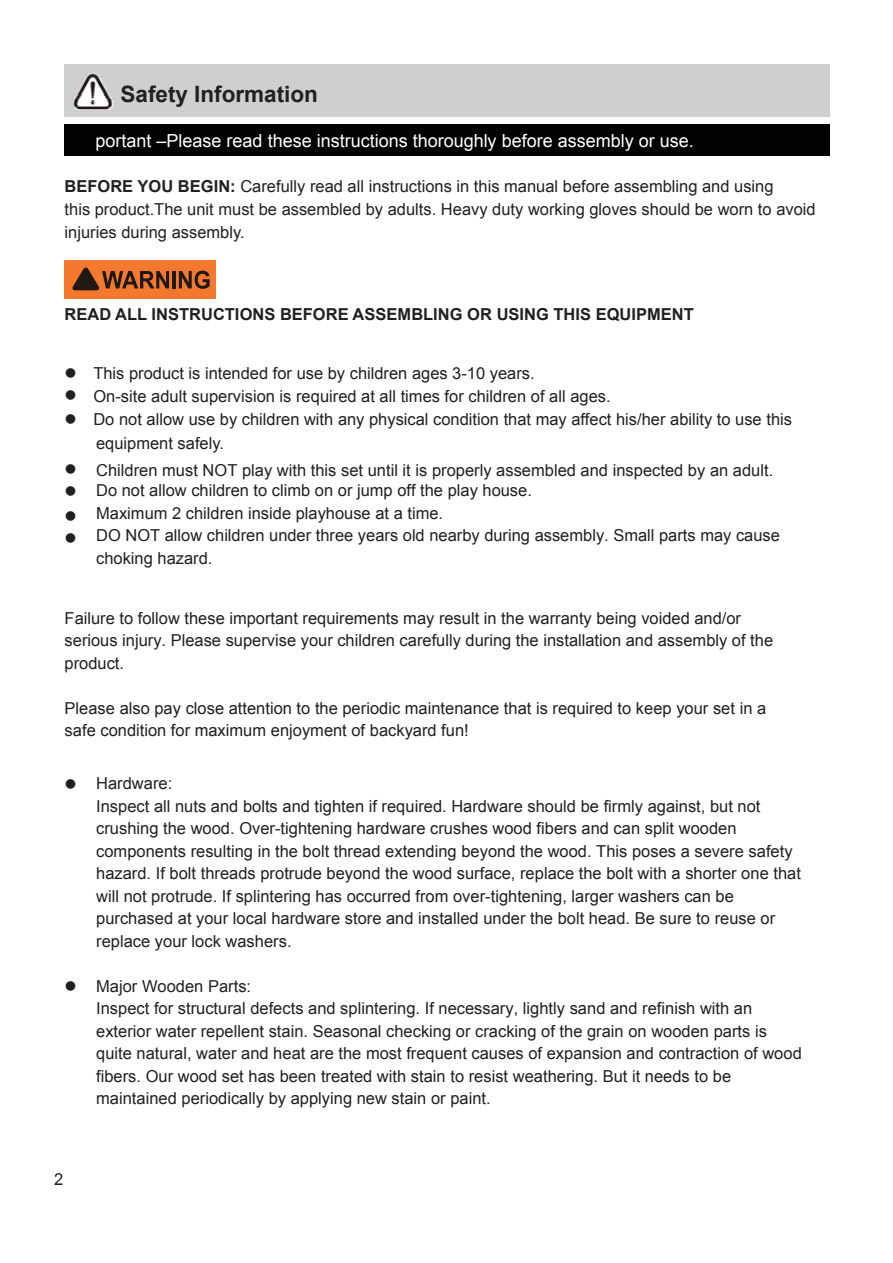
<style>
.page{position:relative;width:893px;height:1263px;background:#fff}
.page>*{position:absolute;margin:0;border:0;box-sizing:border-box;transform-origin:0 0}
.t1{font:700 22.5px "Arial";color:#231f20}
.t2{font:18px "Arial";color:#fff}
.t3{font:16.5px/22.5px "Arial";color:#231f20}
.t4{font:700 16.5px "Arial";color:#231f20}
.t5{font:16.5px "Wingdings";color:#231f20}
.s1{font-weight:700}
</style>
<div class="page">
<div style="left:65px;top:65px;width:765px;height:51px;background:#cecfd1"></div>
<img style="left:73px;top:73px;width:41px;height:37px">
<img style="left:77px;top:109px;width:33px;height:1px">
<div style="left:65px;top:260px;width:151px;height:38px;background:#f4792e"></div>
<svg style="left:72px;top:267px;width:97px;height:23px"></svg>
<hr style="left:173px;top:271px;width:3px;height:17px;background:#211814">
<svg style="left:179px;top:271px;width:31px;height:18px"></svg>
<div style="left:65px;top:124px;width:765px;height:32px;background:#030303"></div>
<h1 class="t1" style="left:121px;top:79px;width:199px">Safety Information</h1>
<p class="t2" style="left:95px;top:129px;width:600px">portant –Please read these instructions thoroughly before assembly or use.</p>
<p class="t3" style="left:65px;top:174px;width:753px;line-height:23.2px"><span class="s1">BEFORE YOU BEGIN:</span> Carefully read all instructions in this manual before assembling and using<br>this product.The unit must be assembled by adults. Heavy duty working gloves should be worn to avoid injuries during assembly.</p>
<p class="t4" style="left:65px;top:304px;width:631px">READ ALL INSTRUCTIONS BEFORE ASSEMBLING OR USING THIS EQUIPMENT</p>
<p class="t5" style="left:65px;top:411px;width:14px">●</p>
<p class="t3" style="left:93px;top:361px;width:700px;line-height:23.4px">This product is intended for use by children ages 3-10 years.<br>On-site adult supervision is required at all times for children of all ages.<br>Do not allow use by children with any physical condition that may affect his/her ability to use this</p>
<p class="t3" style="left:96px;top:461px;width:679px;line-height:19.8px">Children must NOT play with this set until it is properly assembled and inspected by an adult.<br>Do not allow children to climb on or jump off the play house.</p>
<p class="t3" style="left:96px;top:502px;width:685px">Maximum 2 children inside playhouse at a time.<br>DO NOT allow children under three years old nearby during assembly. Small parts may cause choking hazard.</p>
<p class="t3" style="left:96px;top:432px;width:129px">equipment safely.</p>
<p class="t3" style="left:65px;top:607px;width:710px">Failure to follow these important requirements may result in the warranty being voided and/or serious injury. Please supervise your children carefully during the installation and assembly of the product.</p>
<p class="t3" style="left:65px;top:697px;width:703px">Please also pay close attention to the periodic maintenance that is required to keep your set in a safe condition for maximum enjoyment of backyard fun!</p>
<p class="t5" style="left:65px;top:775px;width:14px">●</p>
<p class="t5" style="left:65px;top:977px;width:14px">●</p>
<p class="t3" style="left:96px;top:772px;width:706px">Hardware:<br>Inspect all nuts and bolts and tighten if required. Hardware should be firmly against, but not crushing the wood. Over-tightening hardware crushes wood fibers and can split wooden components resulting in the bolt thread extending beyond the wood. This poses a severe safety hazard. If bolt threads protrude beyond the wood surface, replace the bolt with a shorter one that will not protrude. If splintering has occurred from over-tightening, larger washers can be purchased at your local hardware store and installed under the bolt head. Be sure to reuse or replace your lock washers.</p>
<p class="t3" style="left:96px;top:975px;width:707px">Major Wooden Parts:<br>Inspect for structural defects and splintering. If necessary, lightly sand and refinish with an exterior water repellent stain. Seasonal checking or cracking of the grain on wooden parts is quite natural, water and heat are the most frequent causes of expansion and contraction of wood fibers. Our wood set has been treated with stain to resist weathering. But it needs to be maintained periodically by applying new stain or paint.</p>
<p class="t3" style="left:54px;top:1168px;width:11px">2</p>
</div>
